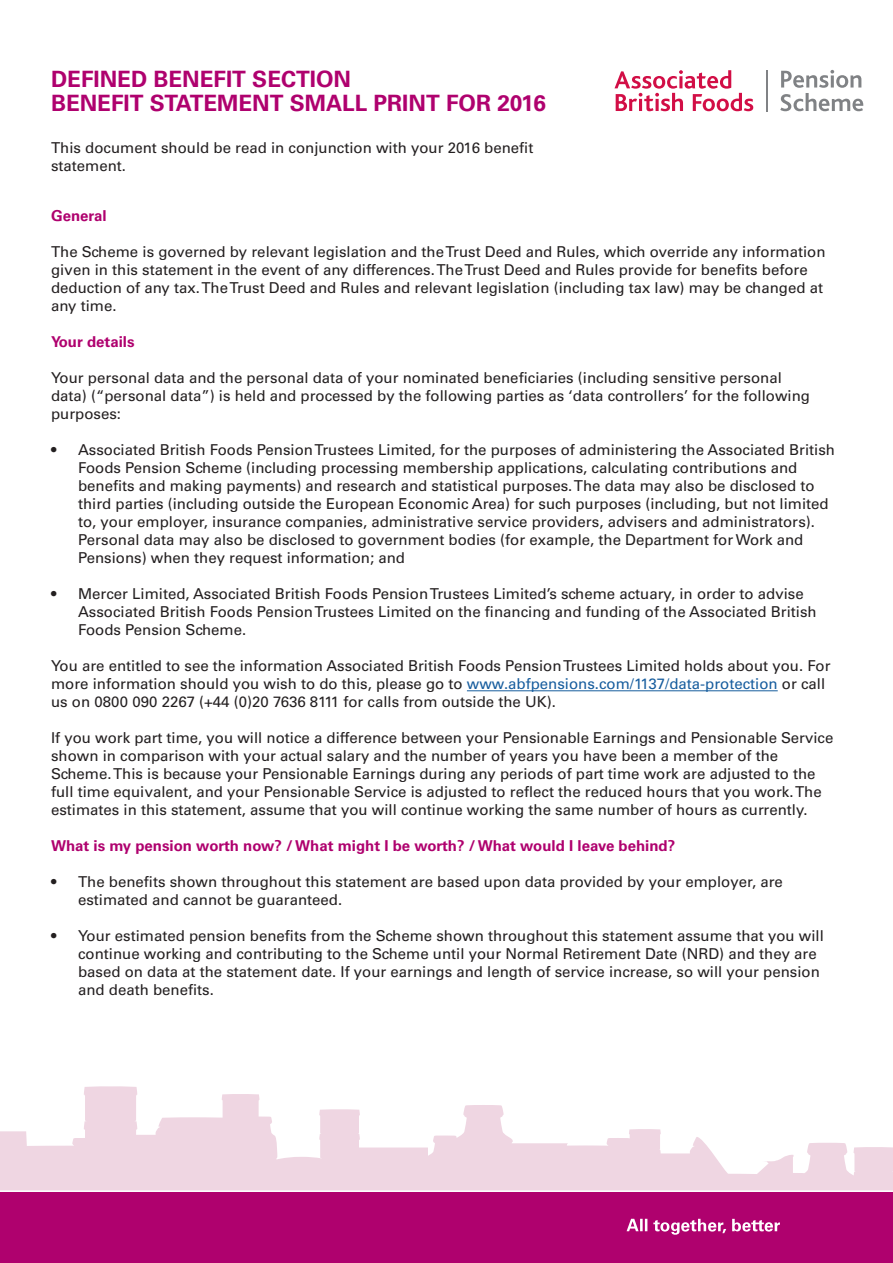
<style>
.page{position:relative;width:893px;height:1263px;background:#fff}
.page>*{position:absolute;margin:0;border:0;box-sizing:border-box;transform-origin:0 0}
.t1{font:700 22.5px "Univers LT Std";color:#af016e}
.t2{font:15px/18px "Univers LT Std";color:#231f20}
.t3{font:700 15px "Univers LT Std";color:#af016e}
.s1{color:#175d9e}
</style>
<div class="page">
<svg style="left:0;top:1086px;width:893px;height:104px;fill:#efd6e2"></svg>
<svg style="left:614px;top:70px;width:139px;height:41px"></svg>
<svg style="left:780px;top:70px;width:83px;height:41px"></svg>
<hr style="left:766px;top:70px;width:2px;height:41px;background:#808285">
<div style="left:0;top:1190px;width:893px;height:73px;background:#af016e"></div>
<svg style="left:627px;top:1219px;width:153px;height:16px"></svg>
<hr style="left:467px;top:690px;width:311px;height:1px;background:#175d9e">
<p class="t1" style="left:51px;top:66px;width:302px">DEFINED BENEFIT SECTION</p>
<p class="t1" style="left:51px;top:90px;width:497px">BENEFIT STATEMENT SMALL PRINT FOR 2016</p>
<p class="t2" style="left:51px;top:139px;width:484px">This document should be read in conjunction with your 2016 benefit statement.</p>
<p class="t3" style="left:51px;top:207px;width:57px">General</p>
<p class="t2" style="left:51px;top:243px;width:776px">The Scheme is governed by relevant legislation and the Trust Deed and Rules, which override any information given in this statement in the event of any differences. The Trust Deed and Rules provide for benefits before deduction of any tax. The Trust Deed and Rules and relevant legislation (including tax law) may be changed at any time.</p>
<p class="t3" style="left:51px;top:333px;width:85px">Your details</p>
<p class="t2" style="left:51px;top:369px;width:760px">Your personal data and the personal data of your nominated beneficiaries (including sensitive personal data) (“personal data”) is held and processed by the following parties as ‘data controllers’ for the following purposes:</p>
<p class="t2" style="left:78px;top:441px;width:758px;text-indent:-27px">• Associated British Foods Pension Trustees Limited, for the purposes of administering the Associated British Foods Pension Scheme (including processing membership applications, calculating contributions and benefits and making payments) and research and statistical purposes. The data may also be disclosed to third parties (including outside the European Economic Area) for such purposes (including, but not limited to, your employer, insurance companies, administrative service providers, advisers and administrators).<br>Personal data may also be disclosed to government bodies (for example, the Department for Work and Pensions) when they request information; and</p>
<p class="t2" style="left:78px;top:585px;width:740px;text-indent:-27px">• Mercer Limited, Associated British Foods Pension Trustees Limited’s scheme actuary, in order to advise<br>Associated British Foods Pension Trustees Limited on the financing and funding of the Associated British<br>Foods Pension Scheme.</p>
<p class="t2" style="left:51px;top:657px;width:781px">You are entitled to see the information Associated British Foods Pension Trustees Limited holds about you. For more information should you wish to do this, please go to <span class="s1">www.abfpensions.com/1137/data-protection</span> or call us on 0800 090 2267 (+44 (0)20 7636 8111 for calls from outside the UK).</p>
<p class="t2" style="left:51px;top:729px;width:784px">If you work part time, you will notice a difference between your Pensionable Earnings and Pensionable Service shown in comparison with your actual salary and the number of years you have been a member of the Scheme. This is because your Pensionable Earnings during any periods of part time work are adjusted to the full time equivalent, and your Pensionable Service is adjusted to reflect the reduced hours that you work. The estimates in this statement, assume that you will continue working the same number of hours as currently.</p>
<p class="t3" style="left:51px;top:837px;width:626px">What is my pension worth now? / What might I be worth? / What would I leave behind?</p>
<p class="t2" style="left:78px;top:873px;width:706px;text-indent:-27px">• The benefits shown throughout this statement are based upon data provided by your employer, are estimated and cannot be guaranteed.</p>
<p class="t2" style="left:78px;top:927px;width:747px;text-indent:-27px">• Your estimated pension benefits from the Scheme shown throughout this statement assume that you will continue working and contributing to the Scheme until your Normal Retirement Date (NRD) and they are based on data at the statement date. If your earnings and length of service increase, so will your pension and death benefits.</p>
</div>
